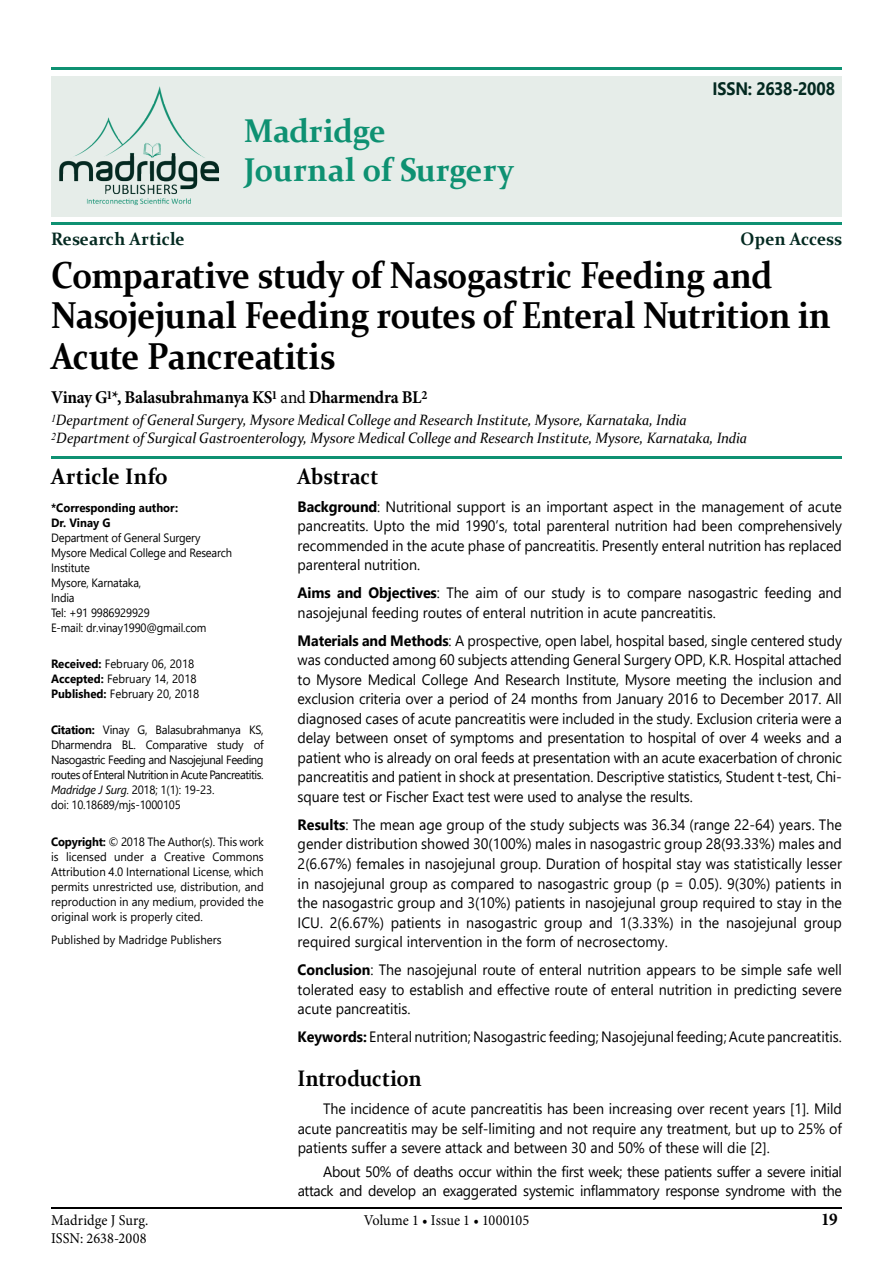
<style>
.page{position:relative;width:893px;height:1263px;background:#fff}
.page>*{position:absolute;margin:0;border:0;box-sizing:border-box;transform-origin:0 0}
.t1{font:700 37.5px/40.5px "Constantia";letter-spacing:-.015em;color:#000;scale:.9 1}
.t2{font:700 33px/39px "Constantia";color:#0e9172;scale:.95 1}
.t3{font:700 22.5px "Constantia";letter-spacing:.005em;color:#000;scale:.9 1}
.t4{font:700 22.5px "Constantia";letter-spacing:.005em;color:#000;scale:.95 1}
.t5{font:700 18px "Minion Pro";letter-spacing:-.025em;color:#000;scale:.95 1}
.t6{font:700 18px "Constantia";color:#032920;scale:.95 1}
.t7{font:700 18px "Segoe UI";letter-spacing:-.01em;color:#032920;scale:.9 1}
.t8{font:15px/19.5px "Segoe UI";letter-spacing:-.005em;color:#000;text-align:justify;scale:.95 1}
.t9{font:italic 15px/18px "Constantia";letter-spacing:-.01em;color:#000;scale:.95 1}
.t10{font:15px/19.5px "Segoe UI";letter-spacing:-.025em;color:#000;text-align:right;scale:.95 1}
.t11{font:15px "Minion Pro";color:#000;scale:.95 1}
.t12{font:12px/15px "Segoe UI";letter-spacing:-.015em;color:#000;scale:.95 1}
.t13{font:12px/15px "Segoe UI";letter-spacing:-.04em;color:#000;scale:.95 1}
.t14{font:12px/15px "Segoe UI";letter-spacing:-.015em;color:#000;scale:.93 1}
.t15{font:700 12px/15px "Segoe UI";color:#000;scale:.95 1}
.s1{font-weight:400}
.s2{font-weight:700}
.s3{font-style:italic}
</style>
<div class="page">
<hr style="left:51px;top:1208px;width:791px;height:1px;background:#000">
<div style="left:51px;top:76px;width:791px;height:140px;background:#e6ede9"></div>
<hr style="left:51px;top:456px;width:791px;height:2px;background:#0e9172">
<hr style="left:51px;top:68px;width:791px;height:2px;background:#0e9172">
<img style="left:59px;top:86px;width:160px;height:120px">
<hr style="left:51px;top:223px;width:791px;height:2px;background:#0e9172">
<h2 class="t2" style="left:244px;top:109px;width:285px">Madridge<br>Journal of Surgery</h2>
<p class="t7" style="left:713px;top:71px;width:138px">ISSN: 2638-2008</p>
<p class="t6" style="left:51px;top:226px;width:142px">Research Article</p>
<p class="t6" style="left:741px;top:226px;width:108px">Open Access</p>
<h1 class="t1" style="left:51px;top:253px;width:868px">Comparative study of Nasogastric Feeding and<br>Nasojejunal Feeding routes of Enteral Nutrition in<br>Acute Pancreatitis</h1>
<p class="t5" style="left:51px;top:384px;width:398px">Vinay G<sup>1</sup>*, Balasubrahmanya KS<sup>1</sup> <span class="s1">and</span> Dharmendra BL<sup>2</sup></p>
<p class="t9" style="left:51px;top:410px;width:734px"><sup>1</sup>Department of General Surgery, Mysore Medical College and Research Institute, Mysore, Karnataka, India<br><sup>2</sup>Department of Surgical Gastroenterology, Mysore Medical College and Research Institute, Mysore, Karnataka, India</p>
<h3 class="t4" style="left:51px;top:461px;width:125px">Article Info</h3>
<p class="t15" style="left:51px;top:499px;width:135px">*Corresponding author:<br>Dr. Vinay G</p>
<p class="t14" style="left:51px;top:529px;width:196px">Department of General Surgery<br>Mysore Medical College and Research<br>Institute<br>Mysore, Karnataka,<br>India<br>Tel: +91 9986929929<br>E-mail: dr.vinay1990@gmail.com</p>
<p class="t12" style="left:51px;top:655px;width:158px"><span class="s2">Received:</span> February 06, 2018<br><span class="s2">Accepted:</span> February 14, 2018<br><span class="s2">Published:</span> February 20, 2018</p>
<p class="t13" style="left:51px;top:721px;width:225px"><span class="s2">Citation:</span> Vinay G, Balasubrahmanya KS, Dharmendra BL. Comparative study of Nasogastric Feeding and Nasojejunal Feeding routes of Enteral Nutrition in Acute Pancreatitis.<br><span class="s3">Madridge J Surg</span>. 2018; 1(1): 19-23.<br>doi: 10.18689/mjs-1000105</p>
<p class="t12" style="left:51px;top:833px;width:225px;text-align:justify"><span class="s2">Copyright:</span> © 2018 The Author(s). This work is licensed under a Creative Commons Attribution 4.0 International License, which permits unrestricted use, distribution, and reproduction in any medium, provided the original work is properly cited.</p>
<p class="t12" style="left:51px;top:931px;width:181px">Published by Madridge Publishers</p>
<h3 class="t3" style="left:298px;top:461px;width:91px">Abstract</h3>
<p class="t8" style="left:298px;top:495px;width:574px"><span class="s2">Background</span>: Nutritional support is an important aspect in the management of acute pancreatits. Upto the mid 1990’s, total parenteral nutrition had been comprehensively recommended in the acute phase of pancreatitis. Presently enteral nutrition has replaced parenteral nutrition.</p>
<p class="t8" style="left:298px;top:582px;width:574px"><span class="s2">Aims and Objectives</span>: The aim of our study is to compare nasogastric feeding and nasojejunal feeding routes of enteral nutrition in acute pancreatitis.</p>
<p class="t8" style="left:298px;top:629px;width:575px"><span class="s2">Materials and Methods</span>: A prospective, open label, hospital based, single centered study was conducted among 60 subjects attending General Surgery OPD, K.R. Hospital attached to Mysore Medical College And Research Institute, Mysore meeting the inclusion and exclusion criteria over a period of 24 months from January 2016 to December 2017. All diagnosed cases of acute pancreatitis were included in the study. Exclusion criteria were a delay between onset of symptoms and presentation to hospital of over 4 weeks and a patient who is already on oral feeds at presentation with an acute exacerbation of chronic pancreatitis and patient in shock at presentation. Descriptive statistics, Student t-test, Chi&shy;square test or Fischer Exact test were used to analyse the results.</p>
<p class="t8" style="left:298px;top:813px;width:574px"><span class="s2">Results</span>: The mean age group of the study subjects was 36.34 (range 22-64) years. The gender distribution showed 30(100%) males in nasogastric group 28(93.33%) males and 2(6.67%) females in nasojejunal group. Duration of hospital stay was statistically lesser in nasojejunal group as compared to nasogastric group (p = 0.05). 9(30%) patients in the nasogastric group and 3(10%) patients in nasojejunal group required to stay in the ICU. 2(6.67%) patients in nasogastric group and 1(3.33%) in the nasojejunal group required surgical intervention in the form of necrosectomy.</p>
<p class="t8" style="left:298px;top:958px;width:574px"><span class="s2">Conclusion</span>: The nasojejunal route of enteral nutrition appears to be simple safe well tolerated easy to establish and effective route of enteral nutrition in predicting severe acute pancreatitis.</p>
<p class="t8" style="left:298px;top:1025px;width:574px"><span class="s2">Keywords:</span> Enteral nutrition; Nasogastric feeding; Nasojejunal feeding; Acute pancreatitis.</p>
<h3 class="t3" style="left:298px;top:1063px;width:139px">Introduction</h3>
<p class="t8" style="left:298px;top:1098px;width:574px;text-indent:26px">The incidence of acute pancreatitis has been increasing over recent years [1]. Mild acute pancreatitis may be self-limiting and not require any treatment, but up to 25% of patients suffer a severe attack and between 30 and 50% of these will die [2].</p>
<p class="t10" style="left:298px;top:1160px;width:574px">About 50% of deaths occur within the first week; these patients suffer a severe initial attack and develop an exaggerated systemic inflammatory response syndrome with the</p>
<p class="t11" style="left:51px;top:1210px;width:104px">Madridge J Surg.</p>
<p class="t11" style="left:364px;top:1210px;width:176px">Volume 1 • Issue 1 • 1000105</p>
<p class="t5" style="left:821px;top:1206px;width:19px">19</p>
<p class="t11" style="left:51px;top:1228px;width:102px">ISSN: 2638-2008</p>
</div>
